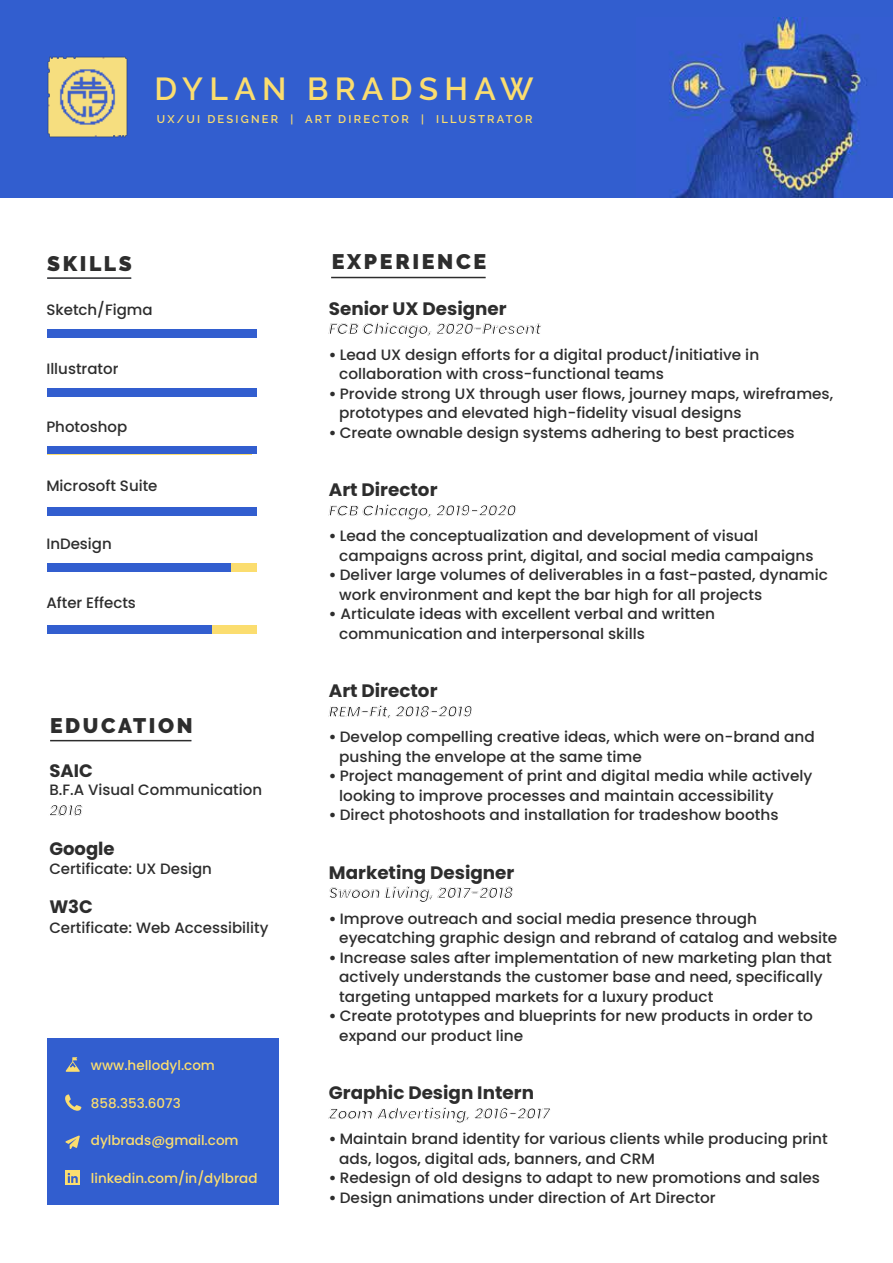
<style>
.page{position:relative;width:893px;height:1263px;background:#fff}
.page>*{position:absolute;margin:0;border:0;box-sizing:border-box;transform-origin:0 0}
.t1{font:600 31.8px "Raleway";letter-spacing:.2em;color:#fbdd6f}
.t2{font:900 21px "Raleway";letter-spacing:.125em;color:#2d2d2d}
.t3{font:700 18px "Poppins";color:#2d2d2d}
.t4{font:500 15px/19.5px "Poppins";color:#2d2d2d}
.t5{font:italic 600 15px "Poppins";color:#2d2d2d}
.t6{font:500 13.5px "Poppins";color:#fbdd6f}
.t7{font:600 11.25px "Raleway";letter-spacing:.2em;color:#fbdd6f}
.s1{font-weight:700}
.s2{color:#fff}
</style>
<div class="page">
<div style="left:48px;top:1038px;width:231px;height:167px;background:#325ecf"></div>
<div style="left:47px;top:330px;width:210px;height:8px;background:#325ecf"></div>
<div style="left:47px;top:388px;width:210px;height:8px;background:#325ecf"></div>
<div style="left:47px;top:446px;width:210px;height:8px;background:#325ecf"></div>
<div style="left:47px;top:507px;width:210px;height:8px;background:#325ecf"></div>
<div style="left:47px;top:563px;width:210px;height:9px;background:#fbdd6f"></div>
<div style="left:47px;top:563px;width:184px;height:9px;background:#325ecf"></div>
<div style="left:47px;top:625px;width:210px;height:9px;background:#fbdd6f"></div>
<div style="left:47px;top:625px;width:165px;height:9px;background:#325ecf"></div>
<hr style="left:47px;top:277px;width:84px;height:2px;background:#2d2d2d">
<hr style="left:50px;top:740px;width:141px;height:1px;background:#2d2d2d">
<hr style="left:331px;top:277px;width:155px;height:1px;background:#2d2d2d">
<div style="left:0;top:0;width:893px;height:198px;background:#325ecf"></div>
<img style="left:669px;top:17px;width:198px;height:181px">
<img style="left:47px;top:56px;width:81px;height:82px">
<svg style="left:65px;top:1171px;width:15px;height:14px"></svg>
<svg style="left:68px;top:1173px;width:10px;height:10px"></svg>
<svg style="left:65px;top:1135px;width:15px;height:14px"></svg>
<svg style="left:66px;top:1057px;width:14px;height:15px"></svg>
<svg style="left:65px;top:1094px;width:16px;height:17px"></svg>
<h1 class="t1" style="left:155px;top:71px;width:381px">DYLAN BRADSHAW</h1>
<p class="t7" style="left:157px;top:113px;width:377px">UX/UI DESIGNER | ART DIRECTOR | ILLUSTRATOR</p>
<h2 class="t2" style="left:47px;top:251px;width:86px">SKILLS</h2>
<h2 class="t2" style="left:332px;top:250px;width:156px">EXPERIENCE</h2>
<p class="t4" style="left:46px;top:300px;width:108px">Sketch/Figma</p>
<p class="t3" style="left:329px;top:298px;width:179px">Senior UX Designer</p>
<p class="t5" style="left:329px;top:320px;width:214px">FCB Chicago, 2020-Present</p>
<p class="t4" style="left:329px;top:345px;width:432px"><span class="s1">•</span> Lead UX design efforts for a digital product/initiative in <span class="s2">a</span>collaboration with cross-functional teams</p>
<p class="t4" style="left:329px;top:384px;width:506px"><span class="s1">•</span> Provide strong UX through user flows, journey maps, wireframes, <span class="s2">a</span>prototypes and elevated high-fidelity visual designs</p>
<p class="t4" style="left:329px;top:423px;width:467px"><span class="s1">•</span> Create ownable design systems adhering to best practices</p>
<p class="t4" style="left:46px;top:359px;width:74px">Illustrator</p>
<p class="t4" style="left:46px;top:417px;width:82px">Photoshop</p>
<p class="t4" style="left:46px;top:476px;width:113px">Microsoft Suite</p>
<p class="t4" style="left:46px;top:534px;width:67px">InDesign</p>
<p class="t4" style="left:46px;top:593px;width:91px">After Effects</p>
<h2 class="t2" style="left:50px;top:713px;width:144px">EDUCATION</h2>
<p class="t3" style="left:49px;top:760px;width:45px">SAIC</p>
<p class="t4" style="left:49px;top:779px;width:214px">B.F.A Visual Communication</p>
<p class="t5" style="left:49px;top:801px;width:35px">2016</p>
<p class="t3" style="left:49px;top:838px;width:67px">Google</p>
<p class="t4" style="left:49px;top:859px;width:164px">Certificate: UX Design</p>
<p class="t3" style="left:49px;top:896px;width:45px">W3C</p>
<p class="t4" style="left:49px;top:917px;width:221px">Certificate: Web Accessibility</p>
<p class="t6" style="left:91px;top:1058px;width:126px">www.hellodyl.com</p>
<p class="t6" style="left:91px;top:1095px;width:91px">858.353.6073</p>
<p class="t6" style="left:91px;top:1133px;width:149px">dylbrads@gmail.com</p>
<p class="t6" style="left:91px;top:1170px;width:168px">linkedin.com/in/dylbrad</p>
<p class="t3" style="left:329px;top:479px;width:110px">Art Director</p>
<p class="t5" style="left:329px;top:502px;width:189px">FCB Chicago, 2019-2020</p>
<p class="t4" style="left:329px;top:526px;width:486px"><span class="s1">•</span> Lead the conceptualization and development of visual <span class="s2">a</span>campaigns across print, digital, and social media campaigns</p>
<p class="t4" style="left:329px;top:565px;width:501px"><span class="s1">•</span> Deliver large volumes of deliverables in a fast-pasted, dynamic <span class="s2">a</span>work environment and kept the bar high for all projects</p>
<p class="t4" style="left:329px;top:604px;width:388px"><span class="s1">•</span> Articulate ideas with excellent verbal and written <span class="s2">a</span>communication and interpersonal skills</p>
<p class="t3" style="left:329px;top:680px;width:110px">Art Director</p>
<p class="t5" style="left:329px;top:703px;width:145px">REM-Fit, 2018-2019</p>
<p class="t4" style="left:329px;top:727px;width:487px"><span class="s1">•</span> Develop compelling creative ideas, which were on-brand and <span class="s2">a</span>pushing the envelope at the same time</p>
<p class="t4" style="left:329px;top:766px;width:485px"><span class="s1">•</span> Project management of print and digital media while actively <span class="s2">a</span>looking to improve processes and maintain accessibility</p>
<p class="t4" style="left:329px;top:805px;width:451px"><span class="s1">•</span> Direct photoshoots and installation for tradeshow booths</p>
<p class="t3" style="left:329px;top:862px;width:187px">Marketing Designer</p>
<p class="t5" style="left:329px;top:884px;width:186px">Swoon Living, 2017-2018</p>
<p class="t4" style="left:329px;top:909px;width:510px"><span class="s1">•</span> Improve outreach and social media presence through <span class="s2">a</span>eyecatching graphic design and rebrand of catalog and website</p>
<p class="t4" style="left:329px;top:948px;width:505px"><span class="s1">•</span> Increase sales after implementation of new marketing plan that <span class="s2">a</span>actively understands the customer base and need, specifically <span class="s2">a</span>targeting untapped markets for a luxury product</p>
<p class="t4" style="left:329px;top:1006px;width:486px"><span class="s1">•</span> Create prototypes and blueprints for new products in order to <span class="s2">a</span>expand our product line</p>
<p class="t3" style="left:329px;top:1082px;width:207px">Graphic Design Intern</p>
<p class="t5" style="left:329px;top:1105px;width:223px">Zoom Advertising, 2016-2017</p>
<p class="t4" style="left:329px;top:1129px;width:500px"><span class="s1">•</span> Maintain brand identity for various clients while producing print <span class="s2">a</span>ads, logos, digital ads, banners, and CRM</p>
<p class="t4" style="left:329px;top:1168px;width:493px"><span class="s1">•</span> Redesign of old designs to adapt to new promotions and sales</p>
<p class="t4" style="left:329px;top:1188px;width:388px"><span class="s1">•</span> Design animations under direction of Art Director</p>
</div>
